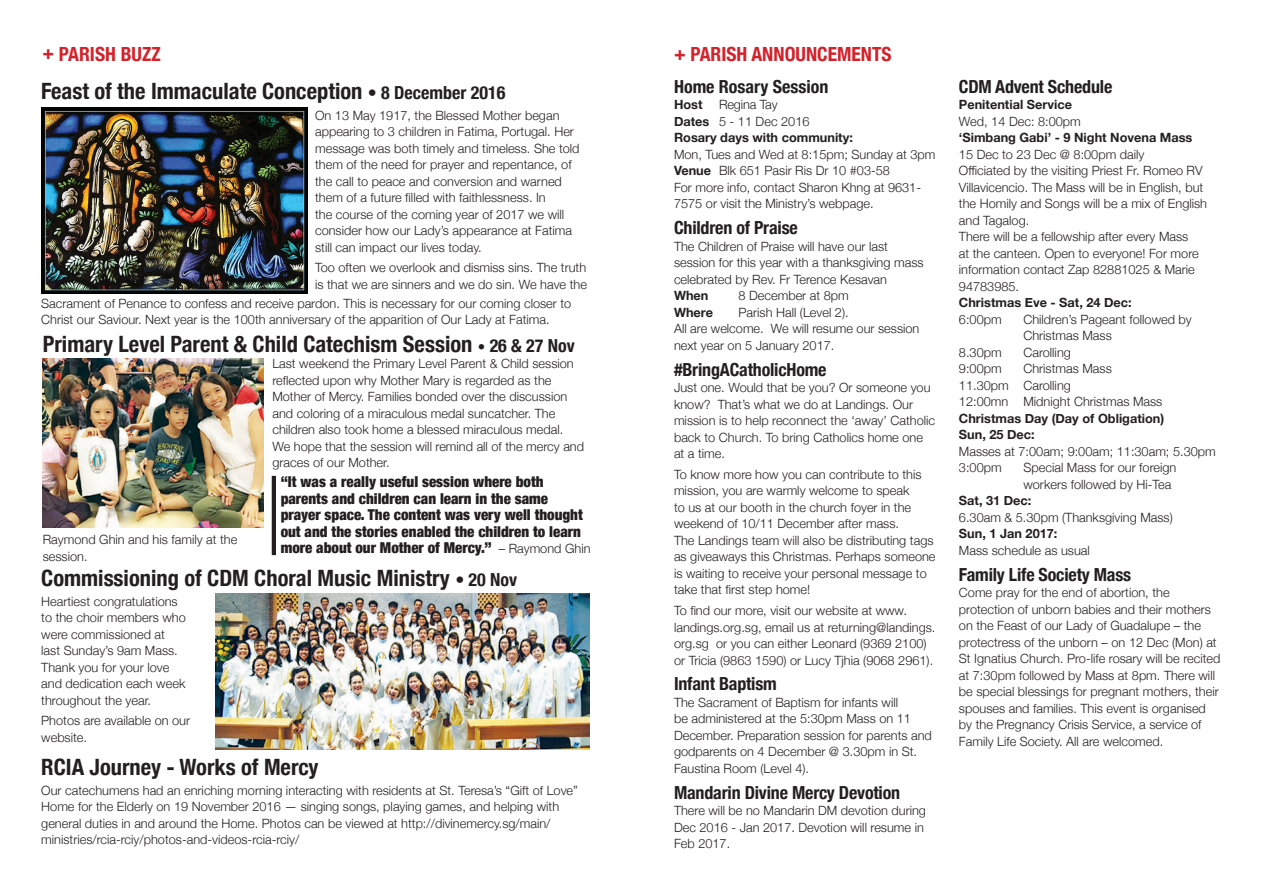
<style>
.page{position:relative;width:1263px;height:893px;background:#fff}
.page>*{position:absolute;margin:0;border:0;box-sizing:border-box;transform-origin:0 0}
.t1{font:700 condensed 22.5px "Helvetica Neue";color:#231f20}
.t2{font:700 condensed 19.5px "Helvetica Neue";color:#d3222b}
.t3{font:700 condensed 18px "Helvetica Neue";letter-spacing:-.01em;color:#231f20}
.t4{font:900 condensed 15px/16.5px "Helvetica Neue";color:#231f20}
.t5{font:300 12.75px/16.5px "Helvetica Neue";color:#231f20}
.t6{font:700 12.75px/16.5px "Helvetica Neue";color:#231f20}
.s1{font-size:18px}
.s2{font-size:15px}
.s3{font-weight:300;font-stretch:normal;font-size:12.75px}
.s4{font-weight:300}
.s5{font-weight:700}
</style>
<div class="page">
<img style="left:41px;top:107px;width:266px;height:187px">
<img style="left:43px;top:359px;width:221px;height:168px">
<hr style="left:272px;top:476px;width:4px;height:79px;background:#231f20">
<img style="left:215px;top:593px;width:374px;height:156px">
<h2 class="t2" style="left:43px;top:37px;width:120px">+ PARISH BUZZ</h2>
<h2 class="t2" style="left:674px;top:38px;width:219px">+ PARISH ANNOUNCEMENTS</h2>
<h1 class="t1" style="left:41px;top:72px;width:466px">Feast of the Immaculate Conception <span class="s1">• 8 December 2016</span></h1>
<p class="t5" style="left:315px;top:106px;width:266px">On 13 May 1917, the Blessed Mother began appearing to 3 children in Fatima, Portugal. Her message was both timely and timeless. She told them of the need for prayer and repentance, of the call to peace and conversion and warned them of a future filled with faithlessness. In<br>the course of the coming year of 2017 we will consider how our Lady’s appearance at Fatima still can impact our lives today.</p>
<p class="t5" style="left:315px;top:259px;width:273px">Too often we overlook and dismiss sins. The truth is that we are sinners and we do sin. We have the</p>
<p class="t5" style="left:41px;top:294px;width:532px">Sacrament of Penance to confess and receive pardon. This is necessary for our coming closer to<br>Christ our Saviour. Next year is the 100th anniversary of the apparition of Our Lady at Fatima.</p>
<h1 class="t1" style="left:43px;top:325px;width:534px">Primary Level Parent &amp; Child Catechism Session <span class="s2">•</span> <span class="s1">26 &amp; 27 Nov</span></h1>
<p class="t5" style="left:43px;top:530px;width:196px">Raymond Ghin and his family at the session.</p>
<p class="t5" style="left:272px;top:355px;width:313px">Last weekend the Primary Level Parent &amp; Child session reflected upon why Mother Mary is regarded as the Mother of Mercy. Families bonded over the discussion and coloring of a miraculous medal suncatcher. The children also took home a blessed miraculous medal.<br>We hope that the session will remind all of the mercy and graces of our Mother.</p>
<p class="t4" style="left:281px;top:473px;width:311px">“It was a really useful session where both parents and children can learn in the same prayer space. The content was very well thought out and the stories enabled the children to learn more about our Mother of Mercy.” <span class="s3">– Raymond Ghin</span></p>
<h1 class="t1" style="left:41px;top:559px;width:477px">Commissioning of CDM Choral Music Ministry <span class="s1">• 20 Nov</span></h1>
<p class="t5" style="left:41px;top:592px;width:146px">Heartiest congratulations to the choir members who were commissioned at last Sunday’s 9am Mass.<br>Thank you for your love and dedication each week throughout the year.</p>
<p class="t5" style="left:41px;top:712px;width:150px">Photos are available on our website.</p>
<h1 class="t1" style="left:41px;top:748px;width:279px">RCIA Journey - Works of Mercy</h1>
<p class="t5" style="left:41px;top:781px;width:538px">Our catechumens had an enriching morning interacting with residents at St. Teresa’s “Gift of Love” Home for the Elderly on 19 November 2016 — singing songs, playing games, and helping with general duties in and around the Home. Photos can be viewed at http://divinemercy.sg/main/ ministries/rcia-rciy/photos-and-videos-rcia-rciy/</p>
<h3 class="t3" style="left:674px;top:72px;width:156px">Home Rosary Session</h3>
<p class="t6" style="left:674px;top:97px;width:30px">Host</p>
<p class="t6" style="left:674px;top:97px;width:180px;text-indent:45px"><span class="s4">Regina Tay<br></span>Dates <span class="s4">5 - 11 Dec 2016<br></span>Rosary days with community:</p>
<p class="t5" style="left:674px;top:145px;width:263px">Mon, Tues and Wed at 8:15pm; Sunday at 3pm <span class="s5">Venue</span> Blk 651 Pasir Ris Dr 10 #03-58<br>For more info, contact Sharon Khng at 9631- 7575 or visit the Ministry’s webpage.</p>
<h3 class="t3" style="left:674px;top:213px;width:125px">Children of Praise</h3>
<p class="t5" style="left:674px;top:237px;width:251px">The Children of Praise will have our last session for this year with a thanksgiving mass celebrated by Rev. Fr Terence Kesavan</p>
<p class="t6" style="left:674px;top:288px;width:36px">When</p>
<p class="t5" style="left:738px;top:286px;width:112px">8 December at 8pm</p>
<p class="t6" style="left:674px;top:304px;width:40px">Where</p>
<p class="t5" style="left:674px;top:303px;width:247px;text-indent:65px">Parish Hall (Level 2).<br>All are welcome. We will resume our session next year on 5 January 2017.</p>
<h3 class="t3" style="left:674px;top:354px;width:154px">#BringACatholicHome</h3>
<p class="t5" style="left:674px;top:378px;width:263px">Just one. Would that be you? Or someone you know? That’s what we do at Landings. Our mission is to help reconnect the ‘away’ Catholic back to Church. To bring Catholics home one at a time.</p>
<p class="t5" style="left:674px;top:465px;width:263px">To know more how you can contribute to this mission, you are warmly welcome to speak<br>to us at our booth in the church foyer in the weekend of 10/11 December after mass.<br>The Landings team will also be distributing tags as giveaways this Christmas. Perhaps someone is waiting to receive your personal message to take that first step home!</p>
<p class="t5" style="left:674px;top:601px;width:263px">To find our more, visit our website at www. landings.org.sg, email us at returning@landings. org.sg or you can either Leonard (9369 2100) or Tricia (9863 1590) or Lucy Tjhia (9068 2961).</p>
<h3 class="t3" style="left:674px;top:669px;width:104px">Infant Baptism</h3>
<p class="t5" style="left:674px;top:693px;width:259px">The Sacrament of Baptism for infants will<br>be administered at the 5:30pm Mass on 11<br>December. Preparation session for parents and godparents on 4 December @ 3.30pm in St.<br>Faustina Room (Level 4).</p>
<h3 class="t3" style="left:674px;top:777px;width:228px">Mandarin Divine Mercy Devotion</h3>
<p class="t5" style="left:674px;top:802px;width:253px">There will be no Mandarin DM devotion during<br>Dec 2016 - Jan 2017. Devotion will resume in<br>Feb 2017.</p>
<h3 class="t3" style="left:959px;top:72px;width:155px">CDM Advent Schedule</h3>
<p class="t6" style="left:959px;top:97px;width:115px">Penitential Service</p>
<p class="t5" style="left:959px;top:112px;width:123px">Wed, 14 Dec: 8:00pm</p>
<p class="t6" style="left:959px;top:130px;width:235px">‘Simbang Gabi’ - 9 Night Novena Mass</p>
<p class="t5" style="left:959px;top:145px;width:250px">15 Dec to 23 Dec @ 8:00pm daily<br>Officiated by the visiting Priest Fr. Romeo RV Villavicencio. The Mass will be in English, but the Homily and Songs will be a mix of English and Tagalog.<br>There will be a fellowship after every Mass<br>at the canteen. Open to everyone! For more information contact Zap 82881025 &amp; Marie 94783985.</p>
<p class="t6" style="left:959px;top:295px;width:174px">Christmas Eve - Sat, 24 Dec:</p>
<p class="t5" style="left:959px;top:310px;width:44px">6:00pm</p>
<p class="t5" style="left:1023px;top:310px;width:170px">Children’s Pageant followed by<br>Christmas Mass</p>
<p class="t5" style="left:959px;top:343px;width:44px">8.30pm</p>
<p class="t5" style="left:1023px;top:343px;width:49px">Carolling</p>
<p class="t5" style="left:959px;top:360px;width:44px">9:00pm</p>
<p class="t5" style="left:959px;top:360px;width:205px;text-indent:65px">Christmas Mass<br>11.30pm Carolling<br>12:00mn Midnight Christmas Mass</p>
<p class="t6" style="left:959px;top:410px;width:207px">Christmas Day (Day of Obligation)<br>Sun, 25 Dec:</p>
<p class="t5" style="left:959px;top:442px;width:258px">Masses at 7:00am; 9:00am; 11:30am; 5.30pm<br>3:00pm</p>
<p class="t5" style="left:1023px;top:459px;width:154px">Special Mass for our foreign workers followed by Hi-Tea</p>
<p class="t6" style="left:959px;top:493px;width:74px">Sat, 31 Dec:</p>
<p class="t5" style="left:959px;top:508px;width:215px">6.30am &amp; 5.30pm (Thanksgiving Mass)</p>
<p class="t6" style="left:959px;top:526px;width:100px">Sun, 1 Jan 2017:</p>
<p class="t5" style="left:959px;top:541px;width:132px">Mass schedule as usual</p>
<h3 class="t3" style="left:959px;top:559px;width:174px">Family Life Society Mass</h3>
<p class="t5" style="left:959px;top:583px;width:263px">Come pray for the end of abortion, the protection of unborn babies and their mothers on the Feast of our Lady of Guadalupe – the protectress of the unborn – on 12 Dec (Mon) at St Ignatius Church. Pro-life rosary will be recited at 7:30pm followed by Mass at 8pm. There will be special blessings for pregnant mothers, their spouses and families. This event is organised by the Pregnancy Crisis Service, a service of Family Life Society. All are welcomed.</p>
</div>
